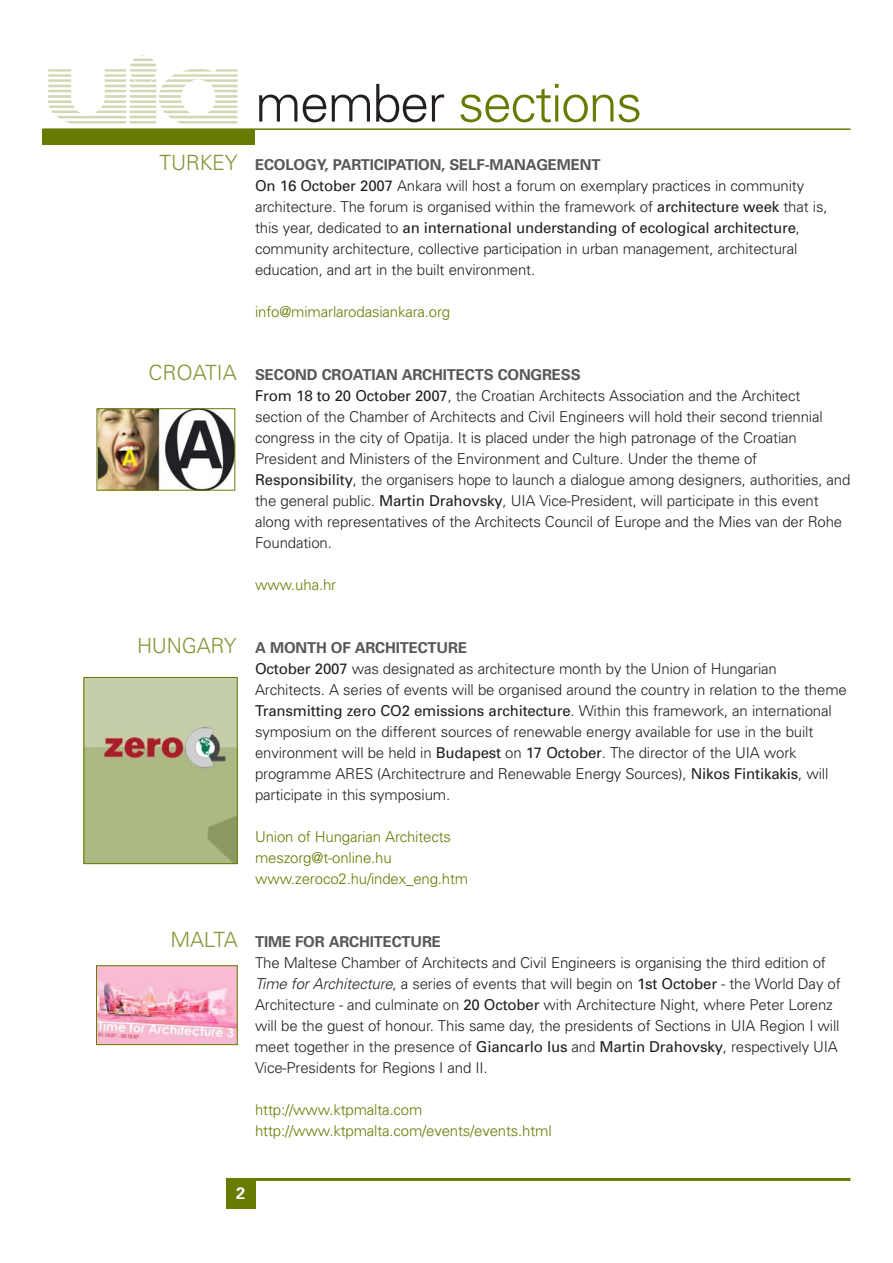
<style>
.page{position:relative;width:893px;height:1263px;background:#fff}
.page>*{position:absolute;margin:0;border:0;box-sizing:border-box;transform-origin:0 0}
.t1{font:300 52.2px "Univers";letter-spacing:-.03em;color:#667b00}
.t2{font:300 21px "Univers";letter-spacing:-.01em;color:#859533}
.t3{font:700 16.5px "Univers";color:#fff}
.t4{font:300 15px/21px "Univers";letter-spacing:-.01em;color:#231f20}
.t5{font:300 15px/21px "Univers";letter-spacing:-.01em;color:#667b00}
.t6{font:700 15px "Univers";letter-spacing:-.01em;color:#57585a}
.s1{color:#231f20}
.s2{font-weight:700;color:#57585a}
.s3{font-weight:400}
.s4{font-style:italic}
</style>
<div class="page">
<hr style="left:43px;top:128px;width:807px;height:2px;background:#667b00">
<div style="left:226px;top:1178px;width:29px;height:30px;background:#667b00"></div>
<hr style="left:226px;top:1178px;width:624px;height:3px;background:#667b00">
<div style="left:43px;top:129px;width:212px;height:16px;background:#667b00"></div>
<img style="left:49px;top:58px;width:189px;height:66px">
<img style="left:98px;top:410px;width:135px;height:79px">
<div style="left:96px;top:408px;width:139px;height:83px;border:1px solid #667b00"></div>
<img style="left:98px;top:967px;width:138px;height:76px">
<div style="left:96px;top:965px;width:142px;height:80px;border:1px solid #667b00"></div>
<img style="left:86px;top:679px;width:150px;height:183px">
<div style="left:84px;top:677px;width:154px;height:187px;border:1px solid #667b00"></div>
<h2 class="t2" style="left:160px;top:155px;width:80px">TURKEY</h2>
<h1 class="t1" style="left:255px;top:84px;width:389px"><span class="s1">member</span> sections</h1>
<p class="t4" style="left:255px;top:156px;width:574px"><span class="s2">ECOLOGY, PARTICIPATION, SELF-MANAGEMENT<br></span><span class="s3">On 16 October 2007</span> Ankara will host a forum on exemplary practices in community architecture. The forum is organised within the framework of <span class="s3">architecture week</span> that is, this year, dedicated to <span class="s3">an international understanding of ecological architecture</span>, community architecture, collective participation in urban management, architectural education, and art in the built environment.</p>
<p class="t5" style="left:255px;top:303px;width:197px">info@mimarlarodasiankara.org</p>
<h2 class="t2" style="left:149px;top:365px;width:90px">CROATIA</h2>
<p class="t4" style="left:255px;top:366px;width:597px"><span class="s2">SECOND CROATIAN ARCHITECTS CONGRESS<br></span><span class="s3">From 18 to 20 October 2007</span>, the Croatian Architects Association and the Architect section of the Chamber of Architects and Civil Engineers will hold their second triennial congress in the city of Opatija. It is placed under the high patronage of the Croatian President and Ministers of the Environment and Culture. Under the theme of <span class="s3">Responsibility</span>, the organisers hope to launch a dialogue among designers, authorities, and the general public. <span class="s3">Martin Drahovsky</span>, UIA Vice-President, will participate in this event along with representatives of the Architects Council of Europe and the Mies van der Rohe Foundation.</p>
<p class="t5" style="left:255px;top:576px;width:83px">www.uha.hr</p>
<h2 class="t2" style="left:137px;top:638px;width:101px">HUNGARY</h2>
<p class="t4" style="left:255px;top:639px;width:593px"><span class="s2">A MONTH OF ARCHITECTURE<br></span><span class="s3">October 2007</span> was designated as architecture month by the Union of Hungarian Architects. A series of events will be organised around the country in relation to the theme <span class="s3">Transmitting zero CO2 emissions architecture</span>. Within this framework, an international symposium on the different sources of renewable energy available for use in the built environment will be held in <span class="s3">Budapest</span> on <span class="s3">17 October</span>. The director of the UIA work programme ARES (Architectrure and Renewable Energy Sources), <span class="s3">Nikos Fintikakis</span>, will participate in this symposium.</p>
<p class="t5" style="left:255px;top:828px;width:215px">Union of Hungarian Architects meszorg@t-online.hu www.zeroco2.hu/index_eng.htm</p>
<h2 class="t2" style="left:171px;top:932px;width:69px">MALTA</h2>
<p class="t6" style="left:255px;top:936px;width:187px">TIME FOR ARCHITECTURE</p>
<p class="t4" style="left:255px;top:954px;width:587px">The Maltese Chamber of Architects and Civil Engineers is organising the third edition of <span class="s4">Time for Architecture</span>, a series of events that will begin on <span class="s3">1st October</span> - the World Day of Architecture - and culminate on <span class="s3">20 October</span> with Architecture Night, where Peter Lorenz will be the guest of honour. This same day, the presidents of Sections in UIA Region I will meet together in the presence of <span class="s3">Giancarlo Ius</span> and <span class="s3">Martin Drahovsky</span>, respectively UIA Vice-Presidents for Regions I and II.</p>
<p class="t5" style="left:255px;top:1101px;width:298px">http://www.ktpmalta.com http://www.ktpmalta.com/events/events.html</p>
<p class="t3" style="left:236px;top:1187px;width:11px">2</p>
</div>
